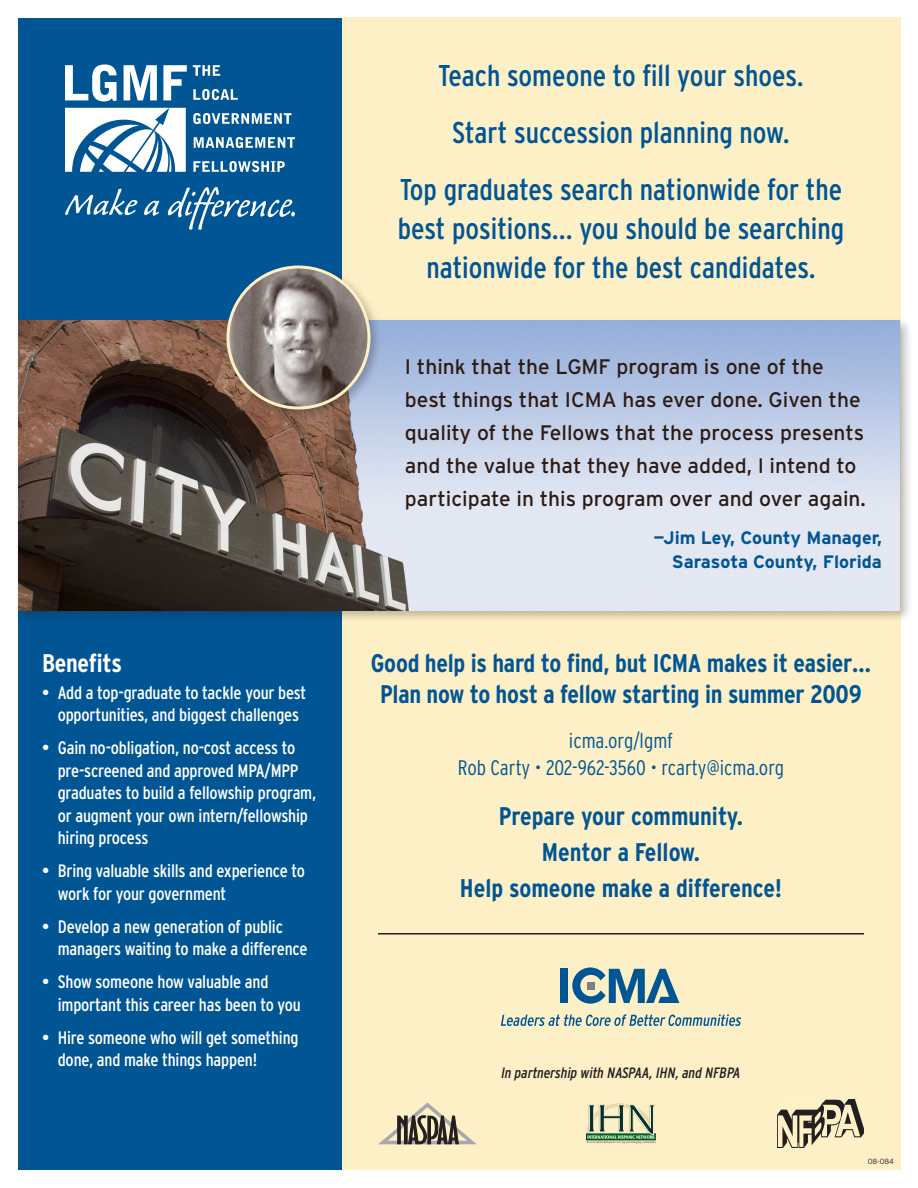
<style>
.page{position:relative;width:918px;height:1188px;background:#fff}
.page>*{position:absolute;margin:0;border:0;box-sizing:border-box;transform-origin:0 0}
.t1{font:condensed 30px/57px "Interstate";color:#005595;text-align:center}
.t2{font:700 condensed 25.5px/36px "Interstate";letter-spacing:-.01em;color:#005595;text-align:center}
.t3{font:700 condensed 25.5px "Interstate";letter-spacing:-.015em;color:#fff}
.t4{font:21px/33px "Interstate";color:#2c1b14}
.t5{font:300 condensed 21px/27px "Interstate";color:#005595;text-align:center}
.t6{font:condensed 18px/22.5px "Interstate";letter-spacing:-.01em;color:#fff}
.t7{font:700 18px/24px "Interstate";color:#005595;text-align:right}
.t8{font:italic condensed 15px "Interstate";color:#231f20}
.t9{font:300 7.5px "Interstate";color:#231f20}
</style>
<div class="page">
<div style="left:342px;top:18px;width:558px;height:1152px;background:#fef0c6"></div>
<div style="left:18px;top:18px;width:324px;height:1152px;background:#005595"></div>
<svg style="left:65px;top:189px;width:73px;height:26px"></svg>
<svg style="left:144px;top:201px;width:15px;height:15px"></svg>
<svg style="left:168px;top:187px;width:127px;height:43px"></svg>
<svg style="left:65px;top:108px;width:121px;height:64px"></svg>
<svg style="left:65px;top:64px;width:52px;height:37px"></svg>
<svg style="left:124px;top:65px;width:33px;height:35px"></svg>
<svg style="left:163px;top:65px;width:24px;height:35px"></svg>
<svg style="left:193px;top:65px;width:27px;height:11px"></svg>
<svg style="left:193px;top:89px;width:45px;height:11px"></svg>
<svg style="left:193px;top:113px;width:99px;height:11px"></svg>
<svg style="left:194px;top:137px;width:101px;height:11px"></svg>
<svg style="left:193px;top:161px;width:92px;height:11px"></svg>
<div style="left:560px;top:969px;width:8px;height:34px;background:#005595"></div>
<svg style="left:572px;top:968px;width:107px;height:36px"></svg>
<svg style="left:501px;top:1014px;width:240px;height:12px"></svg>
<img style="left:778px;top:1100px;width:86px;height:47px">
<svg style="left:378px;top:1103px;width:99px;height:41px"></svg>
<svg style="left:586px;top:1103px;width:70px;height:41px"></svg>
<div style="left:14px;top:316px;width:900px;height:309px;background:#231f20;opacity:.3"></div>
<img style="left:18px;top:321px;width:882px;height:289px">
<div style="left:222px;top:261px;width:162px;height:162px;background:#231f20;opacity:.3"></div>
<img style="left:228px;top:267px;width:141px;height:141px;border-radius:50%">
<div style="left:226px;top:266px;width:144px;height:144px;border:3px solid #fef0c6;border-radius:50%"></div>
<hr style="left:378px;top:933px;width:486px;height:1px;background:#231f20">
<h2 class="t3" style="left:42px;top:649px;width:82px">Benefits</h2>
<p class="t6" style="left:42px;top:681px;width:266px;text-align:center">• Add a top-graduate to tackle your best opportunities, and biggest challenges</p>
<p class="t6" style="left:58px;top:737px;width:260px;text-indent:-16px">• Gain no-obligation, no-cost access to pre-screened and approved MPA/MPP graduates to build a fellowship program, or augment your own intern/fellowship hiring process</p>
<p class="t6" style="left:58px;top:860px;width:249px;text-indent:-16px">• Bring valuable skills and experience to work for your government</p>
<p class="t6" style="left:58px;top:915px;width:251px;text-indent:-16px">• Develop a new generation of public managers waiting to make a difference</p>
<p class="t6" style="left:58px;top:971px;width:245px;text-indent:-16px">• Show someone how valuable and important this career has been to you</p>
<p class="t6" style="left:58px;top:1026px;width:242px;text-indent:-16px">• Hire someone who will get something done, and make things happen!</p>
<h1 class="t1" style="left:400px;top:46px;width:444px">Teach someone to fill your shoes.<br>Start succession planning now.<br>Top graduates search nationwide for the</h1>
<h1 class="t1" style="left:398px;top:208px;width:448px;line-height:39px">best positions... you should be searching nationwide for the best candidates.</h1>
<p class="t4" style="left:405px;top:350px;width:462px">I think that the LGMF program is one of the best things that ICMA has ever done. Given the quality of the Fellows that the process presents and the value that they have added, I intend to participate in this program over and over again.</p>
<p class="t7" style="left:654px;top:525px;width:230px">—Jim Ley, County Manager,<br>Sarasota County, Florida</p>
<h2 class="t2" style="left:371px;top:647px;width:502px;line-height:31.5px">Good help is hard to find, but ICMA makes it easier…<br>Plan now to host a fellow starting in summer 2009</h2>
<p class="t5" style="left:458px;top:727px;width:328px">icma.org/lgmf<br>Rob Carty • 202-962-3560 • rcarty@icma.org</p>
<h2 class="t2" style="left:460px;top:798px;width:324px">Prepare your community.<br>Mentor a Fellow.<br>Help someone make a difference!</h2>
<p class="t8" style="left:501px;top:1064px;width:241px">In partnership with NASPAA, IHN, and NFBPA</p>
<p class="t9" style="left:868px;top:1157px;width:28px">08-084</p>
</div>
